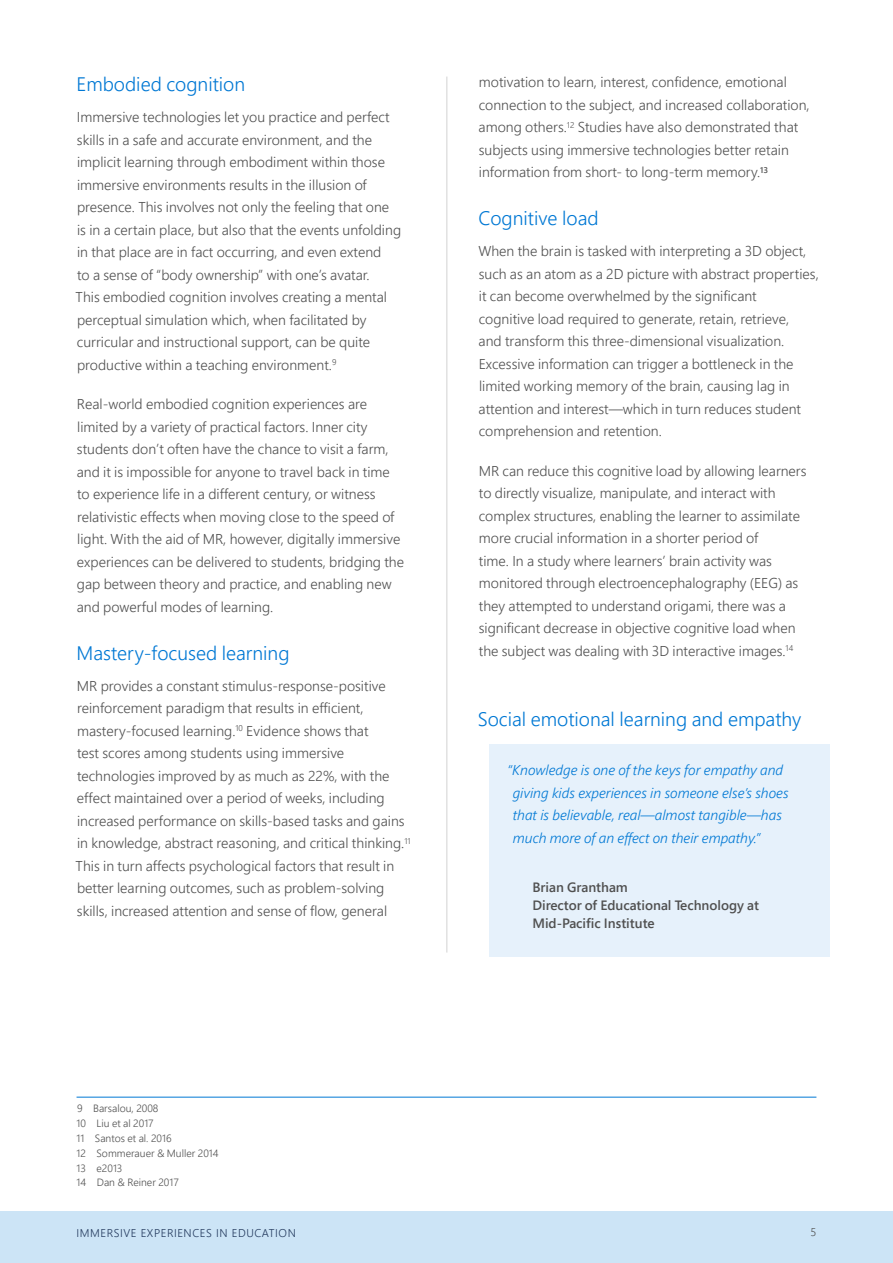
<style>
.page{position:relative;width:893px;height:1263px;background:#fff}
.page>*{position:absolute;margin:0;border:0;box-sizing:border-box;transform-origin:0 0}
.Heading_2{font:300 19.5px "Segoe Pro";color:#0078d4}
.Paragraph_Style_1{font:300 14.25px/22.5px "Segoe Pro";color:#505050}
.Paragraph_Style_1-2{font:italic 300 14.25px/22.5px "Segoe Pro";color:#0078d4}
.Paragraph_Style_1-3{font:600 13.5px/18px "Segoe Pro";color:#505050}
.t1{font:300 11.25px "Segoe Pro";letter-spacing:.05em;color:#243a5e}
.t2{font:300 11.25px "Segoe Pro";color:#505050}
.Footnotes{font:300 10.5px "Segoe Pro";color:#505050}
</style>
<div class="page">
<div style="left:0;top:1212px;width:893px;height:51px;background:#cce4f6"></div>
<div style="left:489px;top:744px;width:340px;height:213px;background:#e6f1fb"></div>
<hr style="left:77px;top:1097px;width:739px;height:1px;background:#0078d4">
<hr style="left:446px;top:77px;width:1px;height:875px;background:#d2d2d2">
<p class="Heading_2" style="left:77px;top:71px;width:170px">Embodied cognition</p>
<p class="Paragraph_Style_1" style="left:76px;top:106px;width:327px">Immersive technologies let you practice and perfect skills in a safe and accurate environment, and the implicit learning through embodiment within those immersive environments results in the illusion of presence. This involves not only the feeling that one<br>is in a certain place, but also that the events unfolding in that place are in fact occurring, and even extend<br>to a sense of “body ownership” with one’s avatar.<br>This embodied cognition involves creating a mental perceptual simulation which, when facilitated by curricular and instructional support, can be quite productive within a teaching environment.<sup>9</sup></p>
<p class="Paragraph_Style_1" style="left:77px;top:393px;width:329px">Real-world embodied cognition experiences are limited by a variety of practical factors. Inner city students don’t often have the chance to visit a farm, and it is impossible for anyone to travel back in time to experience life in a different century, or witness relativistic effects when moving close to the speed of light. With the aid of MR, however, digitally immersive experiences can be delivered to students, bridging the gap between theory and practice, and enabling new and powerful modes of learning.</p>
<p class="Heading_2" style="left:77px;top:639px;width:214px">Mastery-focused learning</p>
<p class="Paragraph_Style_1" style="left:76px;top:674px;width:336px">MR provides a constant stimulus-response-positive reinforcement paradigm that results in efficient, mastery-focused learning.<sup>10</sup> Evidence shows that<br>test scores among students using immersive technologies improved by as much as 22%, with the effect maintained over a period of weeks, including increased performance on skills-based tasks and gains in knowledge, abstract reasoning, and critical thinking.<sup>11<br></sup>This in turn affects psychological factors that result in better learning outcomes, such as problem-solving skills, increased attention and sense of flow, general</p>
<p class="Paragraph_Style_1" style="left:479px;top:71px;width:333px">motivation to learn, interest, confidence, emotional connection to the subject, and increased collaboration, among others.<sup>12</sup> Studies have also demonstrated that subjects using immersive technologies better retain information from short- to long-term memory.<sup>13</sup></p>
<p class="Heading_2" style="left:478px;top:205px;width:122px">Cognitive load</p>
<p class="Paragraph_Style_1" style="left:478px;top:240px;width:342px">When the brain is tasked with interpreting a 3D object, such as an atom as a 2D picture with abstract properties, it can become overwhelmed by the significant<br>cognitive load required to generate, retain, retrieve,<br>and transform this three-dimensional visualization.<br>Excessive information can trigger a bottleneck in the limited working memory of the brain, causing lag in attention and interest—which in turn reduces student comprehension and retention.</p>
<p class="Paragraph_Style_1" style="left:479px;top:459px;width:329px">MR can reduce this cognitive load by allowing learners to directly visualize, manipulate, and interact with complex structures, enabling the learner to assimilate more crucial information in a shorter period of<br>time. In a study where learners’ brain activity was monitored through electroencephalography (EEG) as they attempted to understand origami, there was a significant decrease in objective cognitive load when the subject was dealing with 3D interactive images.<sup>14</sup></p>
<p class="Heading_2" style="left:478px;top:706px;width:325px">Social emotional learning and empathy</p>
<p class="Paragraph_Style_1-2" style="left:513px;top:759px;width:277px;text-indent:-5px">“Knowledge is one of the keys for empathy and giving kids experiences in someone else’s shoes that is believable, real—almost tangible—has much more of an effect on their empathy.”</p>
<p class="Paragraph_Style_1-3" style="left:532px;top:878px;width:228px">Brian Grantham<br>Director of Educational Technology at<br>Mid-Pacific Institute</p>
<p class="Footnotes" style="left:77px;top:1101px;width:83px">9 Barsalou, 2008</p>
<p class="Footnotes" style="left:77px;top:1116px;width:79px">10 Liu et al 2017</p>
<p class="Footnotes" style="left:77px;top:1131px;width:96px">11 Santos et al. 2016</p>
<p class="Footnotes" style="left:77px;top:1146px;width:144px">12 Sommerauer &amp; Muller 2014</p>
<p class="Footnotes" style="left:77px;top:1160px;width:47px">13 e2013</p>
<p class="Footnotes" style="left:77px;top:1175px;width:104px">14 Dan &amp; Reiner 2017</p>
<p class="t1" style="left:77px;top:1226px;width:221px">IMMERSIVE EXPERIENCES IN EDUCATION</p>
<p class="t2" style="left:810px;top:1224px;width:7px">5</p>
</div>
